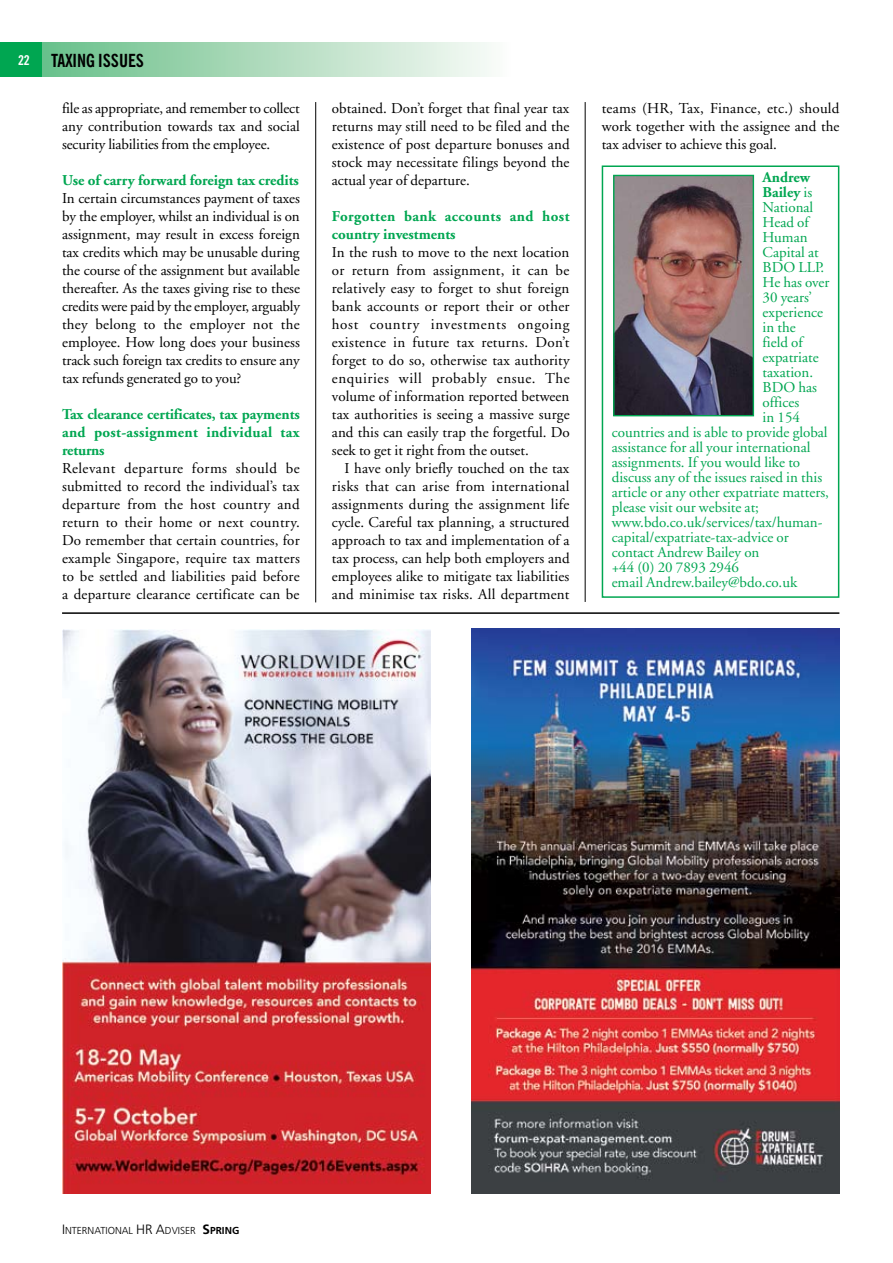
<style>
.page{position:relative;width:893px;height:1263px;background:#fff}
.page>*{position:absolute;margin:0;border:0;box-sizing:border-box;transform-origin:0 0}
.t1{font:700 condensed 18px "News Gothic BT";color:#000}
.t2{font:15px/18px "Adobe Garamond";letter-spacing:.005em;color:#000;text-align:justify}
.t3{font:15px "Adobe Garamond";color:#00a651}
.t4{font:700 15px/18px "Adobe Garamond";color:#00a651;text-align:justify}
.t5{font:700 15px/18px "Adobe Garamond";letter-spacing:.03em;color:#00a651}
.t6{font:300 10.2px "Frutiger";color:#000}
.s1{font-size:13.5px;color:#fff}
.s2{font-weight:400}
.s3{font-size:13.5px}
.s4{font-weight:700;font-size:13.5px}
.s5{font-weight:700}
</style>
<div class="page">
<div style="left:0;top:43px;width:43px;height:34px;background:#00a651"></div>
<div style="left:43px;top:43px;width:467px;height:34px;background:linear-gradient(to right,#69bf89,#fcfbf9)"></div>
<div style="left:602px;top:165px;width:237px;height:433px;border:2px solid #00a651"></div>
<img style="left:615px;top:177px;width:137px;height:237px">
<div style="left:613px;top:175px;width:141px;height:241px;border:1px solid #00a651"></div>
<hr style="left:585px;top:102px;width:1px;height:500px;background:#000">
<hr style="left:315px;top:102px;width:1px;height:500px;background:#000">
<hr style="left:62px;top:612px;width:777px;height:2px;background:#000">
<img style="left:62px;top:630px;width:368px;height:564px">
<img style="left:472px;top:628px;width:367px;height:566px">
<p class="t1" style="left:18px;top:49px;width:127px"><span class="s1">22</span> TAXING ISSUES</p>
<p class="t2" style="left:62px;top:100px;width:239px">file as appropriate, and remember to collect any contribution towards tax and social security liabilities from the employee.</p>
<p class="t4" style="left:62px;top:172px;width:238px">Use of carry forward foreign tax credits</p>
<p class="t2" style="left:62px;top:190px;width:239px">In certain circumstances payment of taxes by the employer, whilst an individual is on assignment, may result in excess foreign tax credits which may be unusable during the course of the assignment but available thereafter. As the taxes giving rise to these credits were paid by the employer, arguably they belong to the employer not the employee. How long does your business track such foreign tax credits to ensure any tax refunds generated go to you?</p>
<p class="t4" style="left:62px;top:406px;width:239px">Tax clearance certificates, tax payments and post-assignment individual tax returns</p>
<p class="t2" style="left:62px;top:460px;width:239px">Relevant departure forms should be submitted to record the individual’s tax departure from the host country and return to their home or next country.<br>Do remember that certain countries, for example Singapore, require tax matters to be settled and liabilities paid before a departure clearance certificate can be</p>
<p class="t2" style="left:332px;top:100px;width:239px">obtained. Don’t forget that final year tax returns may still need to be filed and the existence of post departure bonuses and stock may necessitate filings beyond the actual year of departure.</p>
<p class="t5" style="left:332px;top:208px;width:239px">Forgotten bank accounts and host country investments</p>
<p class="t2" style="left:332px;top:244px;width:239px">In the rush to move to the next location or return from assignment, it can be relatively easy to forget to shut foreign bank accounts or report their or other host country investments ongoing existence in future tax returns. Don’t forget to do so, otherwise tax authority enquiries will probably ensue. The volume of information reported between tax authorities is seeing a massive surge and this can easily trap the forgetful. Do seek to get it right from the outset.</p>
<p class="t2" style="left:332px;top:460px;width:239px;text-indent:13px">I have only briefly touched on the tax risks that can arise from international assignments during the assignment life cycle. Careful tax planning, a structured approach to tax and implementation of a tax process, can help both employers and employees alike to mitigate tax liabilities and minimise tax risks. All department</p>
<p class="t2" style="left:602px;top:100px;width:239px">teams (HR, Tax, Finance, etc.) should work together with the assignee and the tax adviser to achieve this goal.</p>
<p class="t4" style="left:763px;top:168px;width:49px">Andrew</p>
<p class="t4" style="left:763px;top:183px;width:51px">Bailey <span class="s2">is</span></p>
<p class="t3" style="left:763px;top:199px;width:52px">National</p>
<p class="t3" style="left:763px;top:214px;width:48px">Head of</p>
<p class="t3" style="left:763px;top:229px;width:47px">Human</p>
<p class="t3" style="left:763px;top:244px;width:58px">Capital at</p>
<p class="t3" style="left:763px;top:259px;width:63px">BDO LLP.</p>
<p class="t3" style="left:763px;top:274px;width:68px">He has over</p>
<p class="t3" style="left:763px;top:289px;width:51px">30 years’</p>
<p class="t3" style="left:763px;top:304px;width:62px">experience</p>
<p class="t3" style="left:763px;top:319px;width:35px">in the</p>
<p class="t3" style="left:763px;top:334px;width:42px">field of</p>
<p class="t3" style="left:763px;top:349px;width:58px">expatriate</p>
<p class="t3" style="left:763px;top:364px;width:52px">taxation.</p>
<p class="t3" style="left:763px;top:379px;width:56px">BDO has</p>
<p class="t3" style="left:763px;top:394px;width:38px">offices</p>
<p class="t3" style="left:763px;top:409px;width:39px">in 154</p>
<p class="t3" style="left:612px;top:424px;width:217px">countries and is able to provide global</p>
<p class="t3" style="left:612px;top:439px;width:200px">assistance for all your international</p>
<p class="t3" style="left:612px;top:454px;width:190px">assignments. If you would like to</p>
<p class="t3" style="left:612px;top:469px;width:212px">discuss any of the issues raised in this</p>
<p class="t3" style="left:612px;top:484px;width:219px">article or any other expatriate matters,</p>
<p class="t3" style="left:612px;top:499px;width:149px">please visit our website at;</p>
<p class="t3" style="left:612px;top:514px;width:212px">www.bdo.co.uk/services/tax/human-</p>
<p class="t3" style="left:612px;top:529px;width:179px">capital/expatriate-tax-advice or</p>
<p class="t3" style="left:612px;top:544px;width:149px">contact Andrew Bailey on</p>
<p class="t3" style="left:612px;top:559px;width:129px">+44 (0) 20 7893 2946</p>
<p class="t3" style="left:612px;top:574px;width:187px">email Andrew.bailey@bdo.co.uk</p>
<p class="t6" style="left:62px;top:1224px;width:179px"><span class="s3">I</span>NTERNATIONAL <span class="s3">HR A</span>DVISER <span class="s4">S</span><span class="s5">pring</span></p>
</div>
